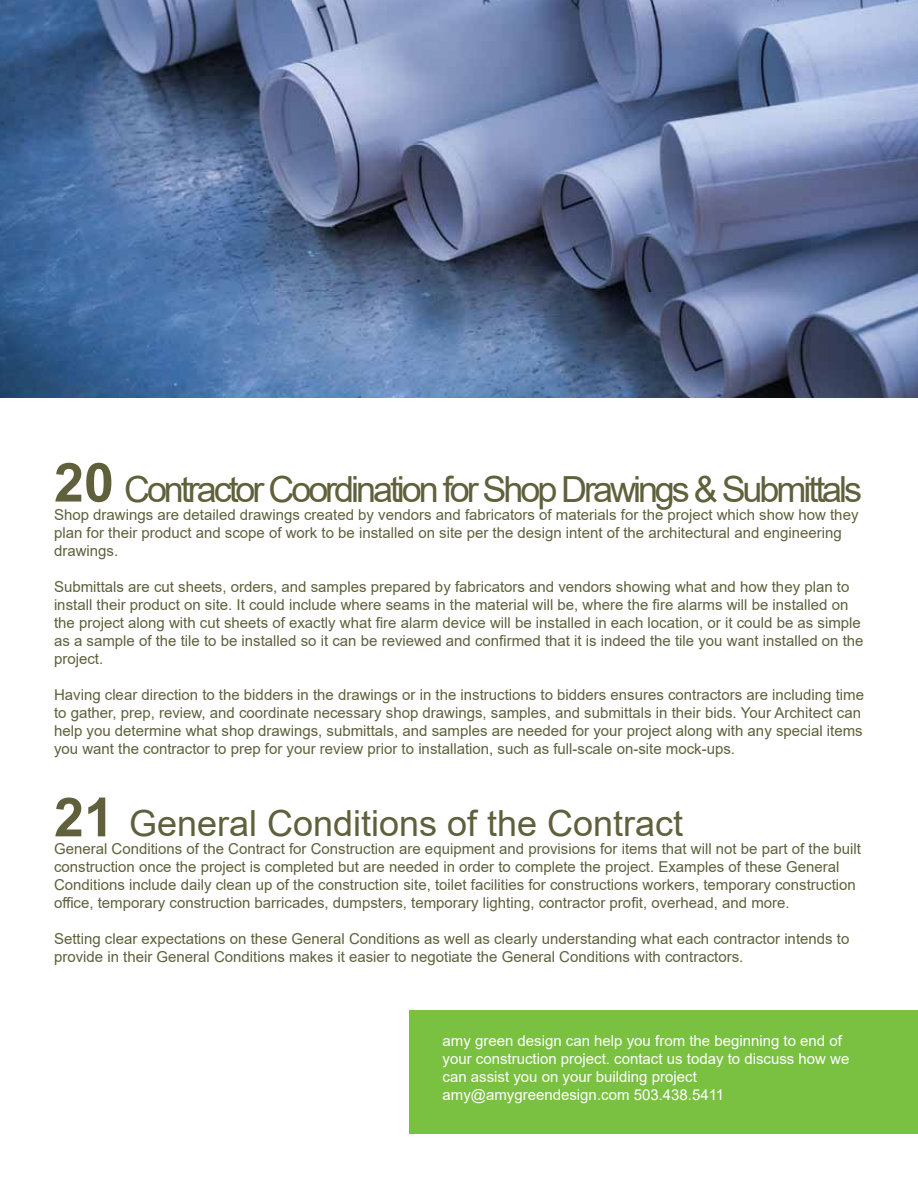
<style>
.page{position:relative;width:918px;height:1188px;background:#fff}
.page>*{position:absolute;margin:0;border:0;box-sizing:border-box;transform-origin:0 0}
.t1{font:36px "Arial";letter-spacing:-.085em;color:#60603c}
.t2{font:36px "Arial";color:#60603c}
.t3{font:15px/18px "Arial";color:#60603c}
.t4{font:15px/18px "Arial";color:#fff}
.s1{font-weight:700;font-size:54px}
</style>
<div class="page">
<img style="left:0;top:0;width:918px;height:397px">
<div style="left:409px;top:1011px;width:509px;height:123px;background:#7ac142"></div>
<h1 class="t1" style="left:54px;top:464px;width:810px"><span class="s1">20</span> Contractor Coordination for Shop Drawings &amp; Submittals</h1>
<p class="t3" style="left:54px;top:505px;width:806px">Shop drawings are detailed drawings created by vendors and fabricators of materials for the project which show how they plan for their product and scope of work to be installed on site per the design intent of the architectural and engineering drawings.</p>
<p class="t3" style="left:54px;top:577px;width:811px">Submittals are cut sheets, orders, and samples prepared by fabricators and vendors showing what and how they plan to install their product on site. It could include where seams in the material will be, where the fire alarms will be installed on the project along with cut sheets of exactly what fire alarm device will be installed in each location, or it could be as simple as a sample of the tile to be installed so it can be reviewed and confirmed that it is indeed the tile you want installed on the project.</p>
<p class="t3" style="left:54px;top:685px;width:812px">Having clear direction to the bidders in the drawings or in the instructions to bidders ensures contractors are including time to gather, prep, review, and coordinate necessary shop drawings, samples, and submittals in their bids. Your Architect can help you determine what shop drawings, submittals, and samples are needed for your project along with any special items you want the contractor to prep for your review prior to installation, such as full-scale on-site mock-ups.</p>
<h1 class="t2" style="left:54px;top:799px;width:631px"><span class="s1">21</span> General Conditions of the Contract</h1>
<p class="t3" style="left:54px;top:840px;width:809px">General Conditions of the Contract for Construction are equipment and provisions for items that will not be part of the built construction once the project is completed but are needed in order to complete the project. Examples of these General Conditions include daily clean up of the construction site, toilet facilities for constructions workers, temporary construction office, temporary construction barricades, dumpsters, temporary lighting, contractor profit, overhead, and more.</p>
<p class="t3" style="left:54px;top:930px;width:797px">Setting clear expectations on these General Conditions as well as clearly understanding what each contractor intends to provide in their General Conditions makes it easier to negotiate the General Conditions with contractors.</p>
<p class="t4" style="left:443px;top:1032px;width:408px">amy green design can help you from the beginning to end of your construction project. contact us today to discuss how we can assist you on your building project amy@amygreendesign.com 503.438.5411</p>
</div>
